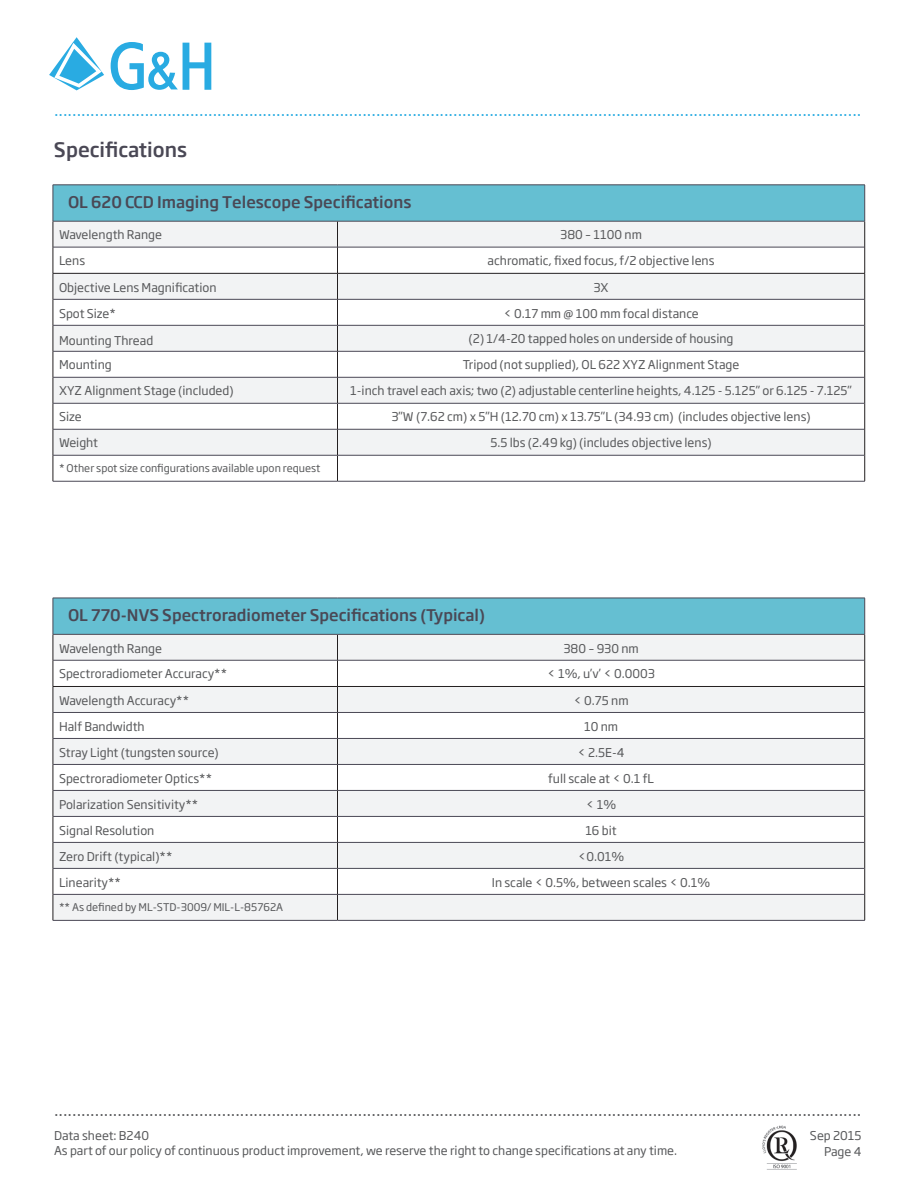
<style>
.page{position:relative;width:918px;height:1188px;background:#fff}
.page>*{position:absolute;margin:0;border:0;box-sizing:border-box;transform-origin:0 0}
.Header_H1{font:500 19.5px "Soho Gothic Pro";color:#4a4855}
.t1{font:18px "Calibri";color:#58595b}
.t2{font:18px "Calibri";color:#28abe1}
.t3{font:500 15.75px "Soho Gothic Pro";color:#4a4855}
.t4{font:12px/14.5px "Soho Gothic Pro";color:#58595b}
.t5{font:10.5px "Soho Gothic Pro";color:#58595b}
</style>
<div class="page">
<svg style="left:111px;top:42px;width:100px;height:48px"></svg>
<svg style="left:49px;top:37px;width:55px;height:53px"></svg>
<img style="left:762px;top:1125px;width:35px;height:45px">
<svg style="left:53px;top:185px;width:812px;height:296px"></svg>
<hr style="left:53px;top:455px;width:284px;height:1px;background:#4a4855">
<hr style="left:338px;top:455px;width:527px;height:1px;background:#4a4855">
<hr style="left:53px;top:481px;width:284px;height:1px;background:#4a4855">
<hr style="left:338px;top:481px;width:527px;height:1px;background:#4a4855">
<hr style="left:53px;top:185px;width:284px;height:1px;background:#4a4855">
<hr style="left:53px;top:185px;width:1px;height:36px;background:#4a4855">
<hr style="left:338px;top:185px;width:527px;height:1px;background:#4a4855">
<hr style="left:864px;top:185px;width:1px;height:36px;background:#4a4855">
<hr style="left:53px;top:221px;width:284px;height:1px;background:#4a4855">
<hr style="left:338px;top:221px;width:527px;height:1px;background:#4a4855">
<svg style="left:53px;top:598px;width:812px;height:322px"></svg>
<hr style="left:53px;top:920px;width:284px;height:1px;background:#4a4855">
<hr style="left:338px;top:920px;width:527px;height:1px;background:#4a4855">
<h2 class="t2" style="left:54px;top:98px;width:809px">..................................................................................................................................................................................</h2>
<p class="Header_H1" style="left:54px;top:135px;width:135px">Specifications</p>
<p class="t3" style="left:68px;top:190px;width:345px">OL 620 CCD Imaging Telescope Specifications</p>
<p class="t4" style="left:59px;top:227px;width:105px">Wavelength Range</p>
<p class="t4" style="left:560px;top:227px;width:83px">380 – 1100 nm</p>
<p class="t4" style="left:59px;top:253px;width:28px">Lens</p>
<p class="t4" style="left:488px;top:253px;width:228px">achromatic, fixed focus, f/2 objective lens</p>
<p class="t4" style="left:59px;top:279px;width:159px">Objective Lens Magnification</p>
<p class="t4" style="left:594px;top:279px;width:17px">3X</p>
<p class="t4" style="left:59px;top:305px;width:58px">Spot Size*</p>
<p class="t4" style="left:503px;top:305px;width:197px">&lt; 0.17 mm @ 100 mm focal distance</p>
<p class="t4" style="left:59px;top:333px;width:96px">Mounting Thread</p>
<p class="t4" style="left:469px;top:331px;width:266px">(2) 1/4-20 tapped holes on underside of housing</p>
<p class="t4" style="left:59px;top:357px;width:54px">Mounting</p>
<p class="t4" style="left:463px;top:357px;width:278px">Tripod (not supplied), OL 622 XYZ Alignment Stage</p>
<p class="t4" style="left:59px;top:383px;width:176px">XYZ Alignment Stage (included)</p>
<p class="t4" style="left:350px;top:383px;width:503px">1-inch travel each axis; two (2) adjustable centerline heights, 4.125 - 5.125” or 6.125 - 7.125”</p>
<p class="t4" style="left:59px;top:409px;width:24px">Size</p>
<p class="t4" style="left:391px;top:409px;width:421px">3”W (7.62 cm) x 5”H (12.70 cm) x 13.75”L (34.93 cm) (includes objective lens)</p>
<p class="t4" style="left:59px;top:435px;width:41px">Weight</p>
<p class="t4" style="left:490px;top:435px;width:223px">5.5 lbs (2.49 kg) (includes objective lens)</p>
<p class="t5" style="left:59px;top:460px;width:263px">* Other spot size configurations available upon request</p>
<p class="t3" style="left:68px;top:603px;width:418px">OL 770-NVS Spectroradiometer Specifications (Typical)</p>
<p class="t4" style="left:59px;top:640px;width:105px">Wavelength Range</p>
<p class="t4" style="left:563px;top:640px;width:77px">380 – 930 nm</p>
<p class="t4" style="left:59px;top:666px;width:170px">Spectroradiometer Accuracy**</p>
<p class="t4" style="left:547px;top:666px;width:109px">&lt; 1%, u’v’ &lt; 0.0003</p>
<p class="t4" style="left:59px;top:692px;width:132px">Wavelength Accuracy**</p>
<p class="t4" style="left:574px;top:692px;width:57px">&lt; 0.75 nm</p>
<p class="t4" style="left:59px;top:718px;width:87px">Half Bandwidth</p>
<p class="t4" style="left:584px;top:718px;width:36px">10 nm</p>
<p class="t4" style="left:59px;top:744px;width:161px">Stray Light (tungsten source)</p>
<p class="t4" style="left:577px;top:744px;width:49px">&lt; 2.5E-4</p>
<p class="t4" style="left:59px;top:770px;width:155px">Spectroradiometer Optics**</p>
<p class="t4" style="left:548px;top:770px;width:107px">full scale at &lt; 0.1 fL</p>
<p class="t4" style="left:59px;top:796px;width:141px">Polarization Sensitivity**</p>
<p class="t4" style="left:586px;top:796px;width:32px">&lt; 1%</p>
<p class="t4" style="left:59px;top:822px;width:97px">Signal Resolution</p>
<p class="t4" style="left:586px;top:822px;width:33px">16 bit</p>
<p class="t4" style="left:59px;top:848px;width:115px">Zero Drift (typical)**</p>
<p class="t4" style="left:578px;top:848px;width:48px">&lt;0.01%</p>
<p class="t4" style="left:59px;top:874px;width:63px">Linearity**</p>
<p class="t4" style="left:492px;top:874px;width:220px">In scale &lt; 0.5%, between scales &lt; 0.1%</p>
<p class="t5" style="left:59px;top:899px;width:226px">** As defined by ML-STD-3009/ MIL-L-85762A</p>
<h2 class="t1" style="left:54px;top:1099px;width:809px">..................................................................................................................................................................................</h2>
<p class="t4" style="left:54px;top:1128px;width:625px">Data sheet: B240<br>As part of our policy of continuous product improvement, we reserve the right to change specifications at any time.</p>
<p class="t4" style="left:810px;top:1128px;width:53px">Sep 2015</p>
<p class="t4" style="left:824px;top:1144px;width:39px">Page 4</p>
</div>
